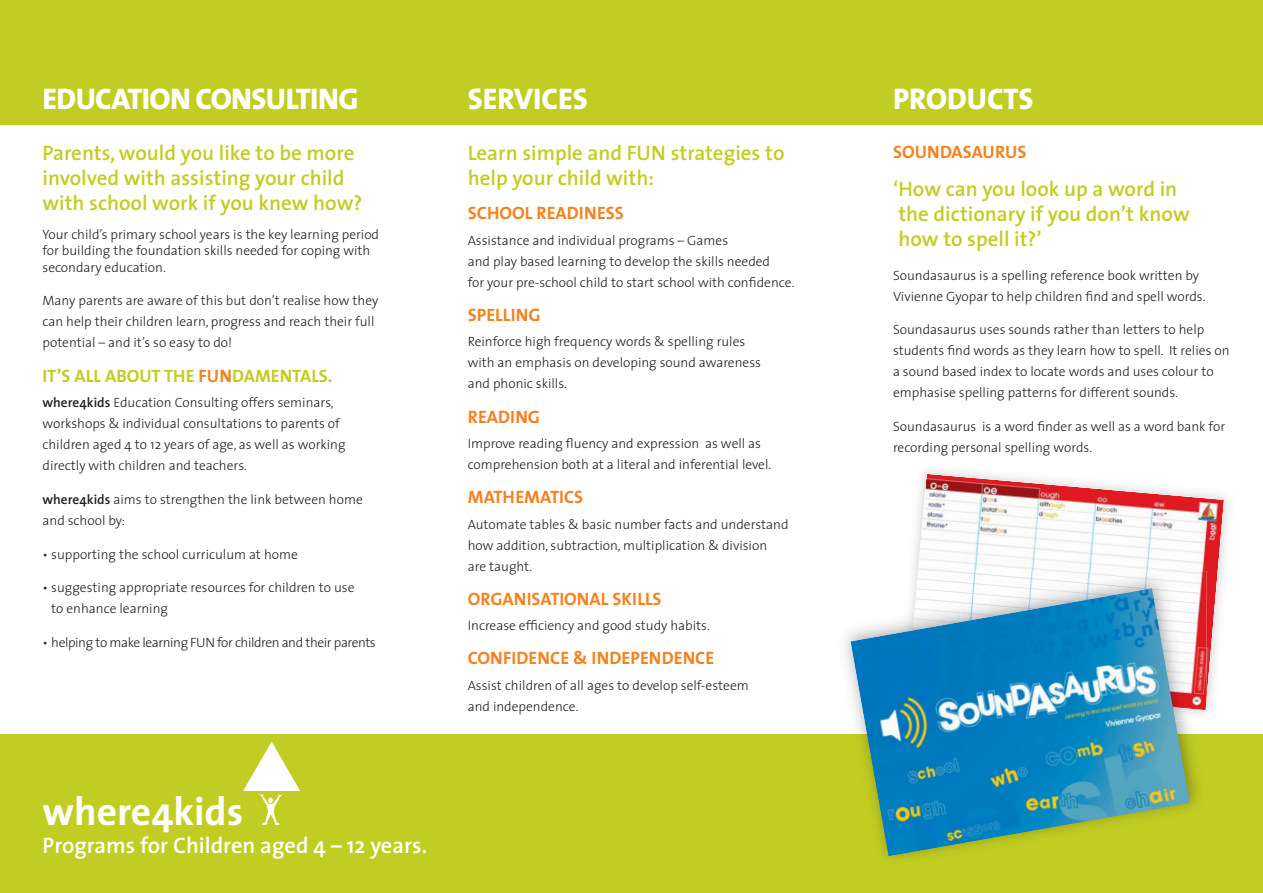
<style>
.page{position:relative;width:1263px;height:893px;background:#fff}
.page>*{position:absolute;margin:0;border:0;box-sizing:border-box;transform-origin:0 0}
.t1{font:700 39.6px "The Sans";color:#fff}
.t2{font:800 30px "The Sans";letter-spacing:-.02em;color:#fff}
.t3{font:800 30px "The Sans";color:#fff}
.t4{font:600 22.5px "The Sans";color:#fff}
.t5{font:600 21px/25.2px "The Sans";color:#c2cd23}
.t6{font:700 18px "The Sans";color:#f5821f}
.t7{font:700 18px "The Sans";color:#c2cd23}
.t8{font:300 13.5px/21px "The Sans";color:#231f20}
.t9{font:300 13.5px "The Sans";letter-spacing:-.03em;color:#231f20}
.s1{color:#f5821f}
.s2{font-weight:600}
</style>
<div class="page">
<div style="left:0;top:0;width:1263px;height:124px;background:#c2cd23"></div>
<div style="left:0;top:735px;width:1263px;height:158px;background:#c2cd23"></div>
<img style="left:918px;top:474px;width:306px;height:228px">
<img style="left:838px;top:633px;width:368px;height:226px">
<img style="left:912px;top:571px;width:194px;height:17px">
<img style="left:1106px;top:571px;width:100px;height:139px">
<img style="left:850px;top:588px;width:340px;height:268px">
<svg style="left:243px;top:742px;width:57px;height:83px"></svg>
<h2 class="t2" style="left:43px;top:84px;width:318px">EDUCATION CONSULTING</h2>
<h2 class="t3" style="left:468px;top:84px;width:122px">SERVICES</h2>
<h2 class="t3" style="left:893px;top:84px;width:142px">PRODUCTS</h2>
<h3 class="t5" style="left:43px;top:142px;width:321px">Parents, would you like to be more involved with assisting your child with school work if you knew how?</h3>
<p class="t8" style="left:43px;top:228px;width:338px;line-height:16.2px">Your child’s primary school years is the key learning period for building the foundation skills needed for coping with secondary education.</p>
<p class="t8" style="left:43px;top:291px;width:337px">Many parents are aware of this but don’t realise how they can help their children learn, progress and reach their full potential – and it’s so easy to do!</p>
<h3 class="t7" style="left:43px;top:366px;width:291px">IT’S ALL ABOUT THE <span class="s1">FUN</span>DAMENTALS.</h3>
<p class="t8" style="left:43px;top:393px;width:305px"><span class="s2">where4kids</span> Education Consulting offers seminars, workshops &amp; individual consultations to parents of children aged 4 to 12 years of age, as well as working directly with children and teachers.</p>
<p class="t8" style="left:43px;top:490px;width:322px"><span class="s2">where4kids</span> aims to strengthen the link between home and school by:</p>
<p class="t8" style="left:43px;top:545px;width:257px">• supporting the school curriculum at home</p>
<p class="t8" style="left:51px;top:578px;width:305px;text-indent:-9px">• suggesting appropriate resources for children to use to enhance learning</p>
<p class="t9" style="left:43px;top:637px;width:335px">• helping to make learning FUN for children and their parents</p>
<h1 class="t1" style="left:43px;top:791px;width:202px">where4kids</h1>
<h3 class="t4" style="left:43px;top:836px;width:386px">Programs for Children aged 4 – 12 years.</h3>
<h3 class="t5" style="left:468px;top:142px;width:318px">Learn simple and FUN strategies to help your child with:</h3>
<h3 class="t6" style="left:468px;top:204px;width:158px">SCHOOL READINESS</h3>
<p class="t8" style="left:468px;top:231px;width:328px">Assistance and individual programs – Games<br>and play based learning to develop the skills needed<br>for your pre-school child to start school with confidence.</p>
<h3 class="t6" style="left:468px;top:306px;width:74px">SPELLING</h3>
<p class="t8" style="left:468px;top:332px;width:295px">Reinforce high frequency words &amp; spelling rules with an emphasis on developing sound awareness and phonic skills.</p>
<h3 class="t6" style="left:468px;top:407px;width:74px">READING</h3>
<p class="t8" style="left:468px;top:434px;width:305px">Improve reading fluency and expression as well as comprehension both at a literal and inferential level.</p>
<h3 class="t6" style="left:468px;top:488px;width:117px">MATHEMATICS</h3>
<p class="t8" style="left:468px;top:515px;width:322px">Automate tables &amp; basic number facts and understand how addition, subtraction, multiplication &amp; division are taught.</p>
<h3 class="t6" style="left:468px;top:590px;width:195px">ORGANISATIONAL SKILLS</h3>
<p class="t8" style="left:468px;top:616px;width:243px">Increase efficiency and good study habits.</p>
<h3 class="t6" style="left:468px;top:649px;width:248px">CONFIDENCE &amp; INDEPENDENCE</h3>
<p class="t8" style="left:468px;top:676px;width:282px">Assist children of all ages to develop self-esteem and independence.</p>
<h3 class="t6" style="left:893px;top:142px;width:135px">SOUNDASAURUS</h3>
<h3 class="t5" style="left:893px;top:178px;width:298px">‘ How can you look up a word in the dictionary if you don’t know how to spell it?’</h3>
<p class="t8" style="left:893px;top:266px;width:314px">Soundasaurus is a spelling reference book written by<br>Vivienne Gyopar to help children find and spell words.</p>
<p class="t8" style="left:893px;top:321px;width:338px">Soundasaurus uses sounds rather than letters to help students find words as they learn how to spell. It relies on a sound based index to locate words and uses colour to emphasise spelling patterns for different sounds.</p>
<p class="t8" style="left:893px;top:417px;width:334px">Soundasaurus is a word finder as well as a word bank for recording personal spelling words.</p>
</div>
